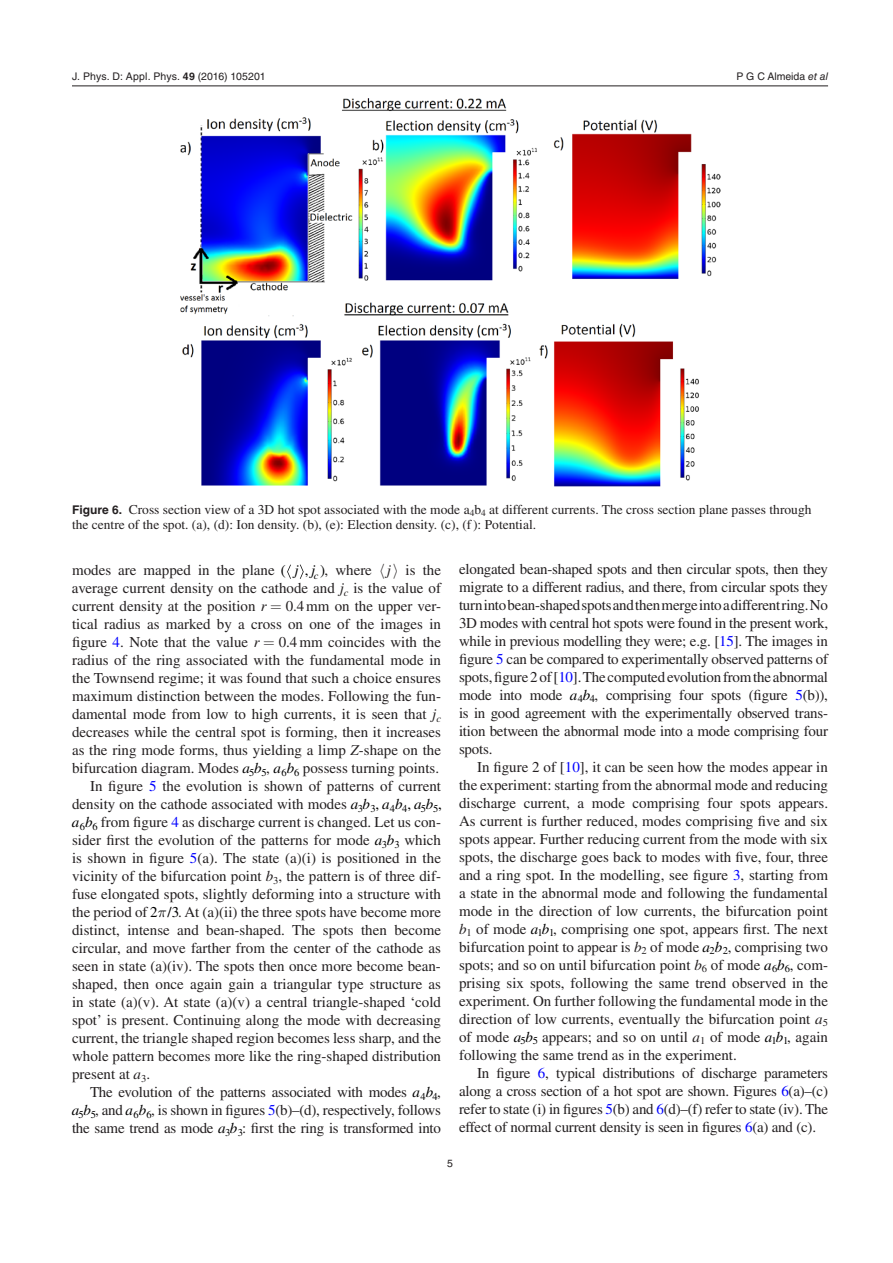
<style>
.page{position:relative;width:893px;height:1263px;background:#fff}
.page>*{position:absolute;margin:0;border:0;box-sizing:border-box;transform-origin:0 0}
.t1{font:15px/18px "Times LT Std";color:#231f20;text-align:justify}
.t2{font:13.5px/15px "Times LT Std";color:#231f20}
.t3{font:10.5px "Helvetica LT Std";letter-spacing:.005em;color:#231f20}
.s1{font-family:"Helvetica";font-weight:700}
.s2{font-family:"Helvetica"}
.s3{font-style:italic}
.s4{font-family:"Helvetica LT Std";font-weight:700;font-size:12px}
.s5{font-family:"STIX General";color:#000}
.s6{font-style:italic;color:#000}
.s7{color:#000}
.s8{color:#00f}
.s9{font-family:"STIX General"}
</style>
<div class="page">
<hr style="left:72px;top:86px;width:756px;height:1px;background:#231f20">
<svg style="left:287px;top:565px;width:4px;height:14px"></svg>
<svg style="left:300px;top:565px;width:4px;height:14px"></svg>
<img style="left:180px;top:98px;width:541px;height:389px">
<p class="t3" style="left:72px;top:70px;width:195px">J. Phys. D: Appl. Phys. <span class="s1">49</span> (<span class="s2">2016</span>) 105201</p>
<p class="t3" style="left:736px;top:70px;width:93px">P G C Almeida <span class="s3">et al</span></p>
<p class="t2" style="left:72px;top:502px;width:741px"><span class="s4">Figure 6.</span> Cross section view of a 3D hot spot associated with the mode a<sub>4</sub>b<sub>4</sub> at different currents. The cross section plane passes through the centre of the spot. (a), (d): Ion density. (b), (e): Election density. (c), (f): Potential.</p>
<p class="t1" style="left:72px;top:561px;width:370px">modes are mapped in the plane <span class="s5">(</span> <span class="s6">j j</span><span class="s7">,</span> <span class="s5">)</span><sub>c</sub> , where 〈<span class="s3">j</span>〉 is the average current density on the cathode and <span class="s3">j</span><sub>c</sub> is the value of current density at the position <span class="s3">r</span></p>
<p class="t1" style="left:72px;top:597px;width:371px;text-indent:214px">0.4mm on the upper ver&shy;tical radius as marked by a cross on one of the images in figure <span class="s8">4</span>. Note that the value <span class="s3">r</span></p>
<p class="t1" style="left:279px;top:633px;width:164px">0.4mm coincides with the</p>
<p class="t1" style="left:72px;top:651px;width:371px">radius of the ring associated with the fundamental mode in</p>
<p class="t1" style="left:72px;top:669px;width:370px">the Townsend regime; it was found that such a choice ensures</p>
<p class="t1" style="left:72px;top:687px;width:370px">maximum distinction between the modes. Following the fun-</p>
<p class="t1" style="left:72px;top:705px;width:370px">damental mode from low to high currents, it is seen that <span class="s3">j</span><sub>c</sub></p>
<p class="t1" style="left:72px;top:723px;width:370px">decreases while the central spot is forming, then it increases</p>
<p class="t1" style="left:72px;top:741px;width:371px">as the ring mode forms, thus yielding a limp <span class="s3">Z</span>-shape on the</p>
<p class="t1" style="left:72px;top:759px;width:369px">bifurcation diagram. Modes <span class="s6">a b</span><sub>5</sub> <sub>5</sub>, <span class="s6">a b</span><sub>6</sub> <sub>6</sub> possess turning points.</p>
<p class="t1" style="left:90px;top:777px;width:352px">In figure <span class="s8">5</span> the evolution is shown of patterns of current</p>
<p class="t1" style="left:72px;top:795px;width:371px">density on the cathode associated with modes <span class="s6">a b</span><sub>3</sub> <sub>3</sub><span class="s7">,</span> <span class="s6">a b</span><sub>4</sub> <sub>4</sub><span class="s7">,</span> <span class="s6">a b</span><sub>5</sub> <sub>5</sub><span class="s7">,</span></p>
<p class="t1" style="left:72px;top:813px;width:371px"><span class="s6">a b</span><sub>6</sub> <sub>6</sub> from figure <span class="s8">4</span> as discharge current is changed. Let us con-</p>
<p class="t1" style="left:72px;top:831px;width:370px">sider first the evolution of the patterns for mode <span class="s6">a b</span><sub>3</sub> <sub>3</sub> which</p>
<p class="t1" style="left:72px;top:849px;width:370px">is shown in figure <span class="s8">5</span>(a). The state (a)(i) is positioned in the</p>
<p class="t1" style="left:72px;top:867px;width:371px">vicinity of the bifurcation point <span class="s3">b</span><sub>3</sub>, the pattern is of three dif-</p>
<p class="t1" style="left:72px;top:885px;width:371px">fuse elongated spots, slightly deforming into a structure with</p>
<p class="t1" style="left:72px;top:903px;width:371px">the period of <span class="s7">2 /3</span>. At (a)(ii) the three spots have become more</p>
<p class="t1" style="left:72px;top:921px;width:371px">distinct, intense and bean-shaped. The spots then become</p>
<p class="t1" style="left:72px;top:939px;width:371px">circular, and move farther from the center of the cathode as</p>
<p class="t1" style="left:72px;top:957px;width:370px">seen in state (a)(iv). The spots then once more become bean-</p>
<p class="t1" style="left:72px;top:975px;width:371px">shaped, then once again gain a triangular type structure as</p>
<p class="t1" style="left:72px;top:993px;width:371px">in state (a)(v). At state (a)(v) a central triangle-shaped <span class="s9">‘</span>cold</p>
<p class="t1" style="left:72px;top:1011px;width:371px">spot<span class="s9">’</span> is present. Continuing along the mode with decreasing</p>
<p class="t1" style="left:72px;top:1029px;width:371px">current, the triangle shaped region becomes less sharp, and the</p>
<p class="t1" style="left:72px;top:1047px;width:370px">whole pattern becomes more like the ring-shaped distribution</p>
<p class="t1" style="left:72px;top:1065px;width:80px">present at <span class="s3">a</span><sub>3</sub>.</p>
<p class="t1" style="left:90px;top:1083px;width:353px">The evolution of the patterns associated with modes <span class="s6">a b</span><sub>4</sub> <sub>4</sub>,</p>
<p class="t1" style="left:72px;top:1101px;width:371px"><span class="s6">a b</span><sub>5</sub> <sub>5</sub>, and <span class="s6">a b</span><sub>6</sub> <sub>6</sub>, is shown in figures <span class="s8">5</span>(b)<span class="s9">–</span>(d), respectively, follows</p>
<p class="t1" style="left:72px;top:1119px;width:371px">the same trend as mode <span class="s6">a b</span><sub>3</sub> <sub>3</sub>: first the ring is transformed into</p>
<p class="t1" style="left:459px;top:559px;width:371px">elongated bean-shaped spots and then circular spots, then they migrate to a different radius, and there, from circular spots they turn into bean-shaped spots and then merge into a different ring. No 3D modes with central hot spots were found in the present work, while in previous modelling they were; e.g. [<span class="s8">15</span>]. The images in figure <span class="s8">5</span> can be compared to experimentally observed patterns of spots, figure 2 of [<span class="s8">10</span>]. The computed evolution from the abnormal mode into mode <span class="s6">a b</span><sub>4</sub> <sub>4</sub>, comprising four spots (figure <span class="s8">5</span>(b)), is in good agreement with the experimentally observed trans&shy;ition between the abnormal mode into a mode comprising four spots.</p>
<p class="t1" style="left:459px;top:757px;width:371px;text-indent:18px">In figure 2 of [<span class="s8">10</span>], it can be seen how the modes appear in the experiment: starting from the abnormal mode and reducing discharge current, a mode comprising four spots appears.<br>As current is further reduced, modes comprising five and six spots appear. Further reducing current from the mode with six spots, the discharge goes back to modes with five, four, three and a ring spot. In the modelling, see figure <span class="s8">3</span>, starting from a state in the abnormal mode and following the fundamental mode in the direction of low currents, the bifurcation point <span class="s3">b</span><sub>1</sub> of mode <span class="s6">a b</span><sub>1</sub> <sub>1</sub>, comprising one spot, appears first. The next bifurcation point to appear is <span class="s3">b</span><sub>2</sub> of mode <span class="s6">a b</span><sub>2</sub> <sub>2</sub>, comprising two spots; and so on until bifurcation point <span class="s3">b</span><sub>6</sub> of mode <span class="s6">a b</span><sub>6</sub> <sub>6</sub>, com&shy;prising six spots, following the same trend observed in the experiment. On further following the fundamental mode in the direction of low currents, eventually the bifurcation point <span class="s3">a</span><sub>5 </sub>of mode <span class="s6">a b</span><sub>5</sub> <sub>5</sub> appears; and so on until <span class="s3">a</span><sub>1</sub> of mode <span class="s6">a b</span><sub>1</sub> <sub>1</sub>, again following the same trend as in the experiment.</p>
<p class="t1" style="left:459px;top:1063px;width:371px;text-indent:18px">In figure <span class="s8">6</span>, typical distributions of discharge parameters along a cross section of a hot spot are shown. Figures <span class="s8">6</span>(a)<span class="s9">–</span>(c) refer to state (i) in figures <span class="s8">5</span>(b) and <span class="s8">6</span>(d)<span class="s9">–</span>(f) refer to state (iv). The effect of normal current density is seen in figures <span class="s8">6</span>(a) and (c).</p>
<p class="t3" style="left:447px;top:1157px;width:7px">5</p>
</div>
